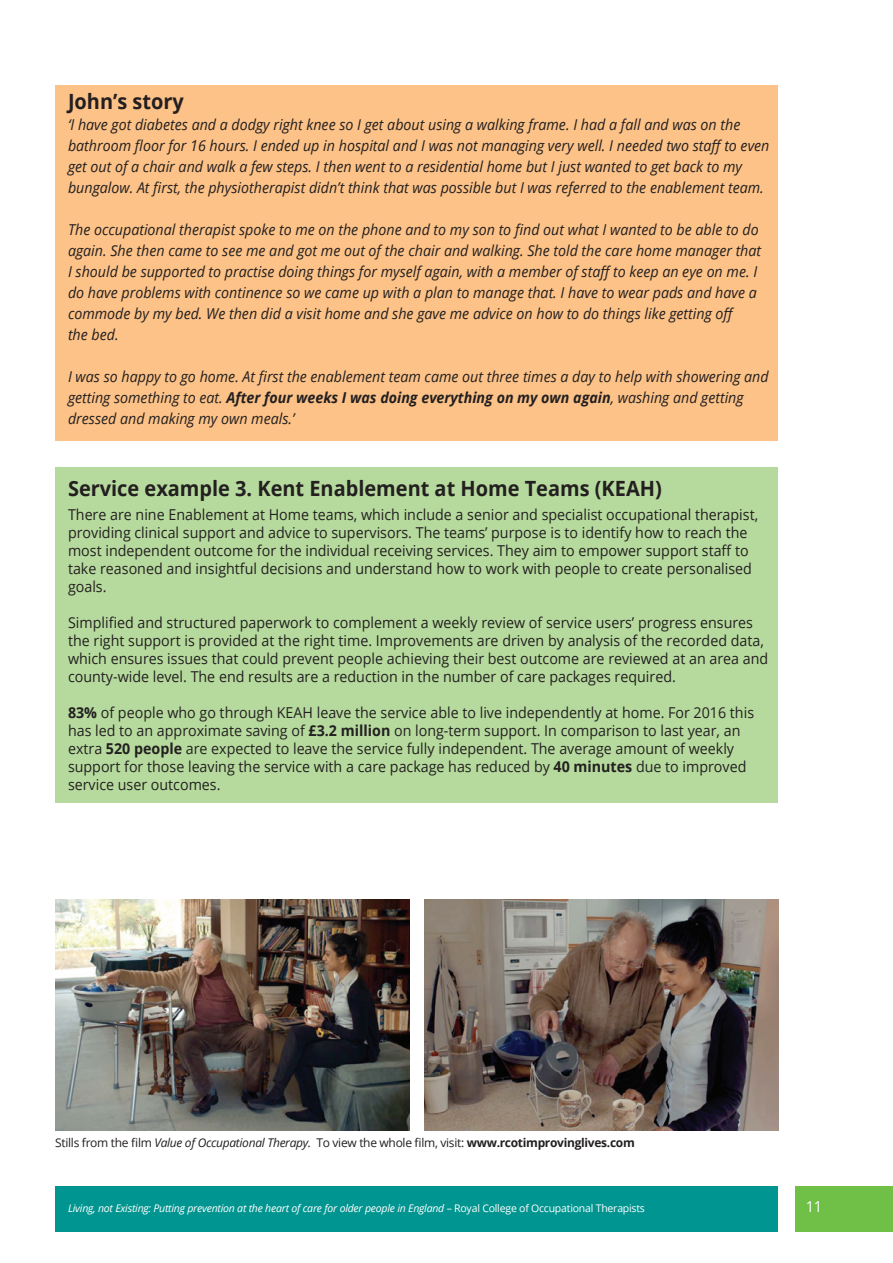
<style>
.page{position:relative;width:893px;height:1263px;background:#fff}
.page>*{position:absolute;margin:0;border:0;box-sizing:border-box;transform-origin:0 0}
.t1{font:700 21px "Open Sans";color:#231f20;scale:.95 1}
.t2{font:15px/18px "Open Sans";color:#231f20;scale:.95 1}
.t3{font:italic 15px/21px "Open Sans";color:#231f20;scale:.95 1}
.t4{font:15px "Open Sans";color:#fff}
.t5{font:12px "Open Sans";letter-spacing:-.025em;color:#231f20}
.t6{font:italic 10.5px "Open Sans";letter-spacing:-.02em;color:#fff}
.s1{font-weight:700}
.s2{font-style:italic}
.s3{font-style:normal}
</style>
<div class="page">
<div style="left:55px;top:85px;width:723px;height:355px;background:#fcc287"></div>
<div style="left:55px;top:467px;width:723px;height:336px;background:#b6da9d"></div>
<div style="left:795px;top:1186px;width:98px;height:46px;background:#70bf47"></div>
<div style="left:55px;top:1186px;width:723px;height:46px;background:#009590"></div>
<img style="left:55px;top:899px;width:354px;height:231px">
<img style="left:424px;top:899px;width:354px;height:231px">
<p class="t1" style="left:68px;top:86px;width:124px">John’s story</p>
<p class="t3" style="left:68px;top:113px;width:740px">‘I have got diabetes and a dodgy right knee so I get about using a walking frame. I had a fall and was on the bathroom floor for 16 hours. I ended up in hospital and I was not managing very well. I needed two staff to even get out of a chair and walk a few steps. I then went to a residential home but I just wanted to get back to my bungalow. At first, the physiotherapist didn’t think that was possible but I was referred to the enablement team.</p>
<p class="t3" style="left:68px;top:218px;width:731px">The occupational therapist spoke to me on the phone and to my son to find out what I wanted to be able to do again. She then came to see me and got me out of the chair and walking. She told the care home manager that I should be supported to practise doing things for myself again, with a member of staff to keep an eye on me. I do have problems with continence so we came up with a plan to manage that. I have to wear pads and have a commode by my bed. We then did a visit home and she gave me advice on how to do things like getting off<br>the bed.</p>
<p class="t3" style="left:68px;top:365px;width:739px">I was so happy to go home. At first the enablement team came out three times a day to help with showering and getting something to eat. <span class="s1">After four weeks I was doing everything on my own again</span>, washing and getting dressed and making my own meals.’</p>
<p class="t1" style="left:68px;top:473px;width:626px">Service example 3. Kent Enablement at Home Teams (KEAH)</p>
<p class="t2" style="left:68px;top:505px;width:728px">There are nine Enablement at Home teams, which include a senior and specialist occupational therapist, providing clinical support and advice to supervisors. The teams’ purpose is to identify how to reach the most independent outcome for the individual receiving services. They aim to empower support staff to take reasoned and insightful decisions and understand how to work with people to create personalised goals.</p>
<p class="t2" style="left:68px;top:613px;width:738px">Simplified and structured paperwork to complement a weekly review of service users’ progress ensures the right support is provided at the right time. Improvements are driven by analysis of the recorded data, which ensures issues that could prevent people achieving their best outcome are reviewed at an area and county-wide level. The end results are a reduction in the number of care packages required.</p>
<p class="t2" style="left:68px;top:703px;width:724px"><span class="s1">83%</span> of people who go through KEAH leave the service able to live independently at home. For 2016 this has led to an approximate saving of <span class="s1">£3.2 million</span> on long-term support. In comparison to last year, an extra <span class="s1">520 people</span> are expected to leave the service fully independent. The average amount of weekly support for those leaving the service with a care package has reduced by <span class="s1">40 minutes</span> due to improved service user outcomes.</p>
<p class="t5" style="left:55px;top:1135px;width:581px">Stills from the film <span class="s2">Value of Occupational Therapy.</span> To view the whole film, visit: <span class="s1">www.rcotimprovinglives.com</span></p>
<p class="t6" style="left:68px;top:1201px;width:578px">Living, not Existing: Putting prevention at the heart of care for older people in England <span class="s3">– Royal College of Occupational Therapists</span></p>
<p class="t4" style="left:806px;top:1197px;width:18px">11</p>
</div>
